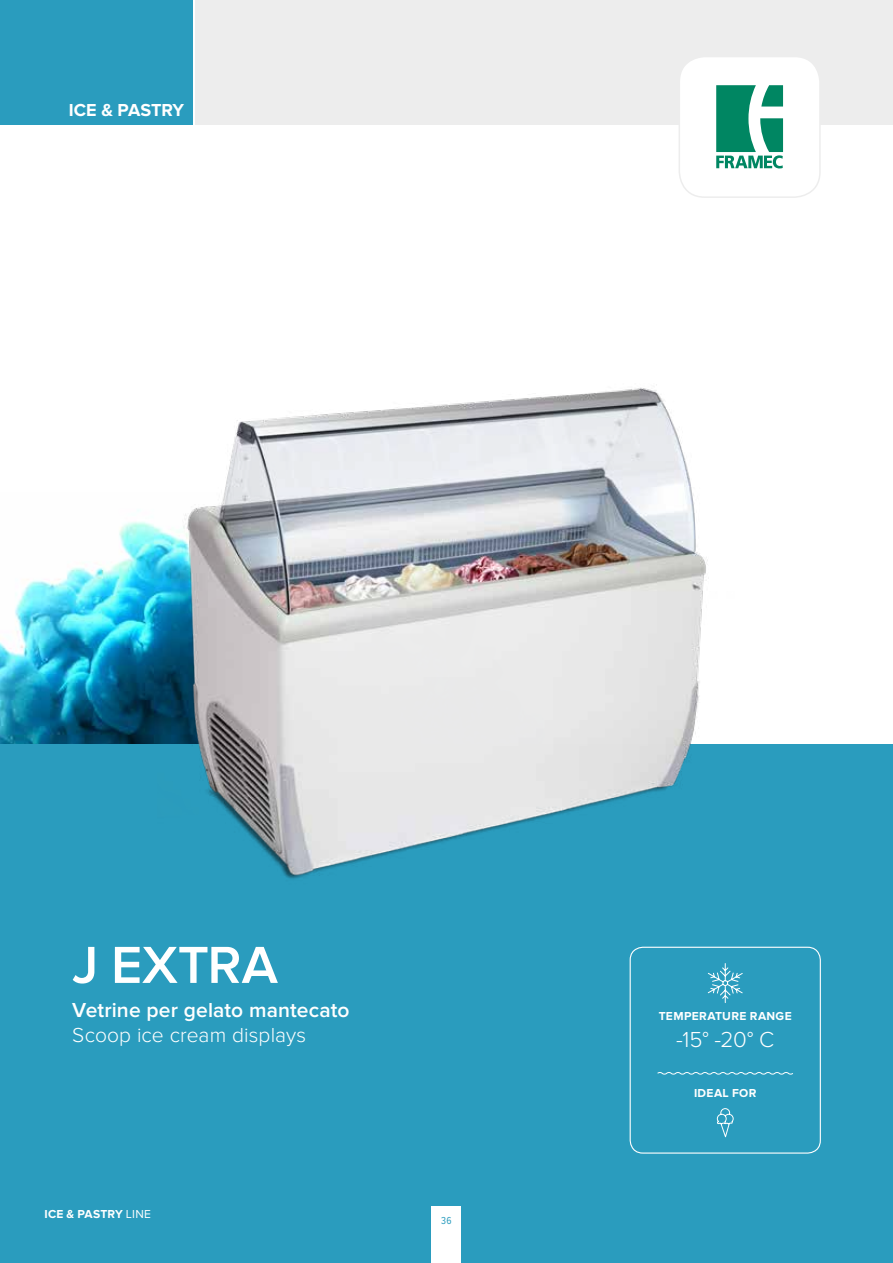
<style>
.page{position:relative;width:893px;height:1263px;background:#fff}
.page>*{position:absolute;margin:0;border:0;box-sizing:border-box;transform-origin:0 0}
.t1{font:600 54px "Proxima Nova";color:#fff}
.t2{font:300 22.5px "Proxima Nova";color:#fff}
.t3{font:600 21px "Proxima Nova";letter-spacing:.005em;color:#fff}
.t4{font:300 21px "Proxima Nova";letter-spacing:.005em;color:#fff}
.t5{font:700 18px "Proxima Nova";color:#fff}
.t6{font:700 12px "Proxima Nova";letter-spacing:.03em;color:#fff}
.t7{font:10.5px "Proxima Nova Cond";color:#2a9cbe}
.s1{font-weight:400}
</style>
<div class="page">
<img style="left:0;top:510px;width:158px;height:234px">
<div style="left:196px;top:0;width:697px;height:124px;background:#ededed"></div>
<div style="left:0;top:744px;width:893px;height:519px;background:#2a9cbe"></div>
<div style="left:679px;top:57px;width:141px;height:140px;background:#fff;border-radius:26px"></div>
<div style="left:679px;top:56px;width:142px;height:142px;border:2px solid #ededed;border-radius:26px"></div>
<div style="left:0;top:0;width:193px;height:124px;background:#2a9cbe"></div>
<svg style="left:707px;top:963px;width:36px;height:40px"></svg>
<svg style="left:657px;top:1072px;width:136px;height:3px"></svg>
<svg style="left:716px;top:1108px;width:18px;height:30px"></svg>
<div style="left:630px;top:947px;width:191px;height:206px;border:1px solid #fff;border-radius:13px"></div>
<svg style="left:716px;top:85px;width:67px;height:83px"></svg>
<img style="left:158px;top:384px;width:550px;height:495px">
<div style="left:432px;top:1207px;width:29px;height:56px;background:#fff"></div>
<h3 class="t5" style="left:69px;top:99px;width:117px">ICE &amp; PASTRY</h3>
<h1 class="t1" style="left:72px;top:934px;width:207px">J EXTRA</h1>
<h3 class="t3" style="left:72px;top:997px;width:279px">Vetrine per gelato mantecato</h3>
<h3 class="t4" style="left:72px;top:1023px;width:235px">Scoop ice cream displays</h3>
<p class="t6" style="left:45px;top:1207px;width:108px">ICE &amp; PASTRY <span class="s1">LINE</span></p>
<p class="t7" style="left:441px;top:1214px;width:12px">36</p>
<p class="t6" style="left:659px;top:1009px;width:134px">TEMPERATURE RANGE</p>
<h2 class="t2" style="left:676px;top:1027px;width:100px">-15° -20° C</h2>
<p class="t6" style="left:694px;top:1086px;width:64px">IDEAL FOR</p>
</div>
